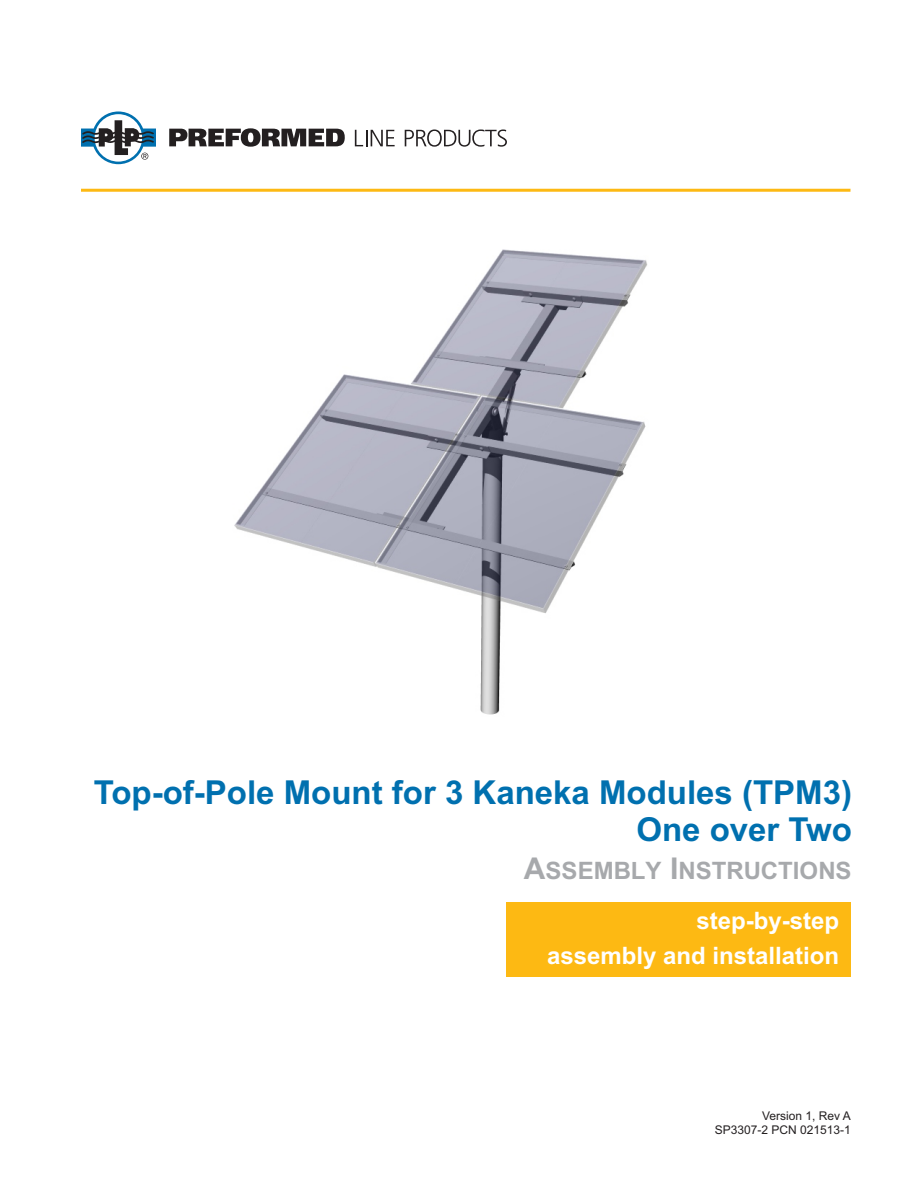
<style>
.page{position:relative;width:918px;height:1188px;background:#fff}
.page>*{position:absolute;margin:0;border:0;box-sizing:border-box;transform-origin:0 0}
.t1{font:700 33px/36.9px "Arial";color:#0070af;text-align:right}
.t2{font:700 24px/35.4px "Arial";color:#fff;text-align:right}
.t3{font:700 24px "Arial";color:#a7a9ac}
.t4{font:12px/13.4px "Arial";color:#231f20;text-align:right}
.s1{font-size:30px}
</style>
<div class="page">
<img style="left:234px;top:249px;width:414px;height:466px">
<hr style="left:81px;top:189px;width:769px;height:3px;background:#fdb913">
<svg style="left:81px;top:111px;width:75px;height:53px"></svg>
<svg style="left:169px;top:128px;width:176px;height:19px"></svg>
<svg style="left:355px;top:130px;width:40px;height:16px"></svg>
<svg style="left:405px;top:129px;width:102px;height:18px"></svg>
<div style="left:506px;top:902px;width:344px;height:75px;background:#fdb913"></div>
<p class="t1" style="left:94px;top:777px;width:760px">Top-of-Pole Mount for 3 Kaneka Modules (TPM3)<br>One over Two</p>
<p class="t3" style="left:524px;top:861px;width:329px"><span class="s1">A</span>SSEMBLY <span class="s1">I</span>NSTRUCTIONS</p>
<p class="t2" style="left:547px;top:905px;width:294px">step-by-step<br>assembly and installation</p>
<p class="t4" style="left:715px;top:1111px;width:138px">Version 1, Rev A<br>SP3307-2 PCN 021513-1</p>
</div>
